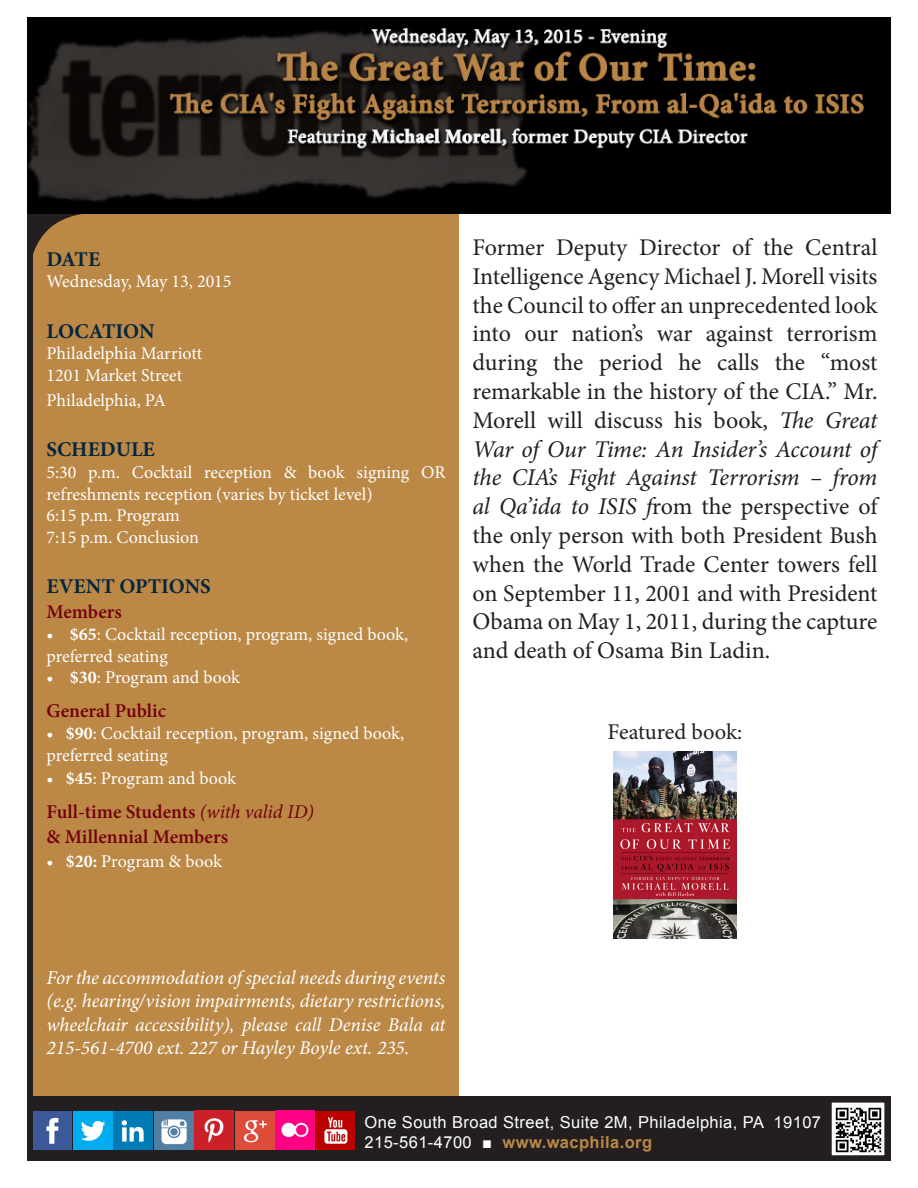
<style>
.page{position:relative;width:918px;height:1188px;background:#fff}
.page>*{position:absolute;margin:0;border:0;box-sizing:border-box;transform-origin:0 0}
.t1{font:24px/28.8px "Minion Pro";color:#231f20;text-align:justify}
.t2{font:22.5px "Minion Pro";letter-spacing:-.005em;color:#231f20}
.t3{font:700 21px "Minion Pro";color:#042640}
.t4{font:italic 19.5px/23.4px "Minion Pro";color:#fff;text-align:justify}
.t5{font:600 19.5px "Minion Pro";color:#74000d}
.t6{font:18px/21.6px "Minion Pro";color:#fff}
.Address{font:16.5px "Arial";letter-spacing:.025em;color:#fff}
.Address-2{font:700 16.5px "Arial";letter-spacing:.025em;color:#bb8846}
.s1{font-weight:700}
.s2{font-weight:400;font-style:italic}
.s3{font-style:italic}
.s4{font-weight:400;color:#fff}
</style>
<div class="page">
<div style="left:33px;top:203px;width:426px;height:894px;background:#bb8846"></div>
<div style="left:27px;top:214px;width:6px;height:883px;background:#231f20"></div>
<div style="left:27px;top:1097px;width:864px;height:64px;background:#231f20"></div>
<div style="left:831px;top:1102px;width:54px;height:54px;background:#fff"></div>
<img style="left:835px;top:1107px;width:47px;height:46px">
<img style="left:195px;top:1111px;width:79px;height:39px">
<img style="left:276px;top:1111px;width:38px;height:39px">
<img style="left:114px;top:1111px;width:79px;height:39px">
<img style="left:33px;top:1111px;width:79px;height:39px">
<img style="left:316px;top:1111px;width:39px;height:39px">
<svg style="left:33px;top:214px;width:49px;height:40px"></svg>
<img style="left:27px;top:17px;width:864px;height:197px">
<img style="left:613px;top:752px;width:124px;height:187px">
<p class="t3" style="left:46px;top:244px;width:55px">DATE</p>
<p class="t6" style="left:46px;top:271px;width:187px">Wednesday, May 13, 2015</p>
<p class="t3" style="left:46px;top:316px;width:110px">LOCATION</p>
<p class="t6" style="left:46px;top:343px;width:157px">Philadelphia Marriott</p>
<p class="t6" style="left:46px;top:364px;width:137px">1201 Market Street</p>
<p class="t6" style="left:46px;top:389px;width:121px">Philadelphia, PA</p>
<p class="t3" style="left:46px;top:435px;width:110px">SCHEDULE</p>
<p class="t6" style="left:46px;top:461px;width:401px">5:30 p.m. Cocktail reception &amp; book signing OR refreshments reception (varies by ticket level)</p>
<p class="t6" style="left:46px;top:505px;width:135px">6:15 p.m. Program</p>
<p class="t6" style="left:46px;top:526px;width:154px">7:15 p.m. Conclusion</p>
<p class="t3" style="left:46px;top:572px;width:166px">EVENT OPTIONS</p>
<p class="t5" style="left:46px;top:599px;width:77px">Members</p>
<p class="t6" style="left:46px;top:623px;width:363px">• <span class="s1">$65</span>: Cocktail reception, program, signed book, preferred seating</p>
<p class="t6" style="left:46px;top:667px;width:195px">• <span class="s1">$30</span>: Program and book</p>
<p class="t5" style="left:46px;top:698px;width:121px">General Public</p>
<p class="t6" style="left:46px;top:722px;width:359px">• <span class="s1">$90</span>: Cocktail reception, program, signed book, preferred seating</p>
<p class="t6" style="left:46px;top:767px;width:191px">• <span class="s1">$45</span>: Program and book</p>
<p class="t5" style="left:46px;top:798px;width:269px">Full-time Students <span class="s2">(with valid ID)</span></p>
<p class="t5" style="left:46px;top:824px;width:183px">&amp; Millennial Members</p>
<p class="t6" style="left:46px;top:850px;width:177px">• <span class="s1">$20:</span> Program &amp; book</p>
<p class="t1" style="left:472px;top:233px;width:407px">Former Deputy Director of the Central Intelligence Agency Michael J. Morell visits the Council to offer an unprecedented look into our nation’s war against terrorism during the period he calls the “most remarkable in the history of the CIA.” Mr.<br>Morell will discuss his book, <span class="s3">The Great War of Our Time: An Insider’s Account of the CIA’s Fight Against Terrorism – from al Qa’ida to ISIS f</span>rom the perspective of the only person with both President Bush when the World Trade Center towers fell on September 11, 2001 and with President Obama on May 1, 2011, during the capture and death of Osama Bin Ladin.</p>
<p class="t2" style="left:608px;top:717px;width:136px">Featured book:</p>
<p class="t4" style="left:46px;top:966px;width:401px">For the accommodation of special needs during events (e.g. hearing/vision impairments, dietary restrictions, wheelchair accessibility), please call Denise Bala at 215-561-4700 ext. 227 or Hayley Boyle ext. 235.</p>
<p class="Address" style="left:364px;top:1112px;width:458px">One South Broad Street, Suite 2M, Philadelphia, PA 19107</p>
<p class="Address-2" style="left:364px;top:1131px;width:289px"><span class="s4">215-561-4700 ■</span> www.wacphila.org</p>
</div>
